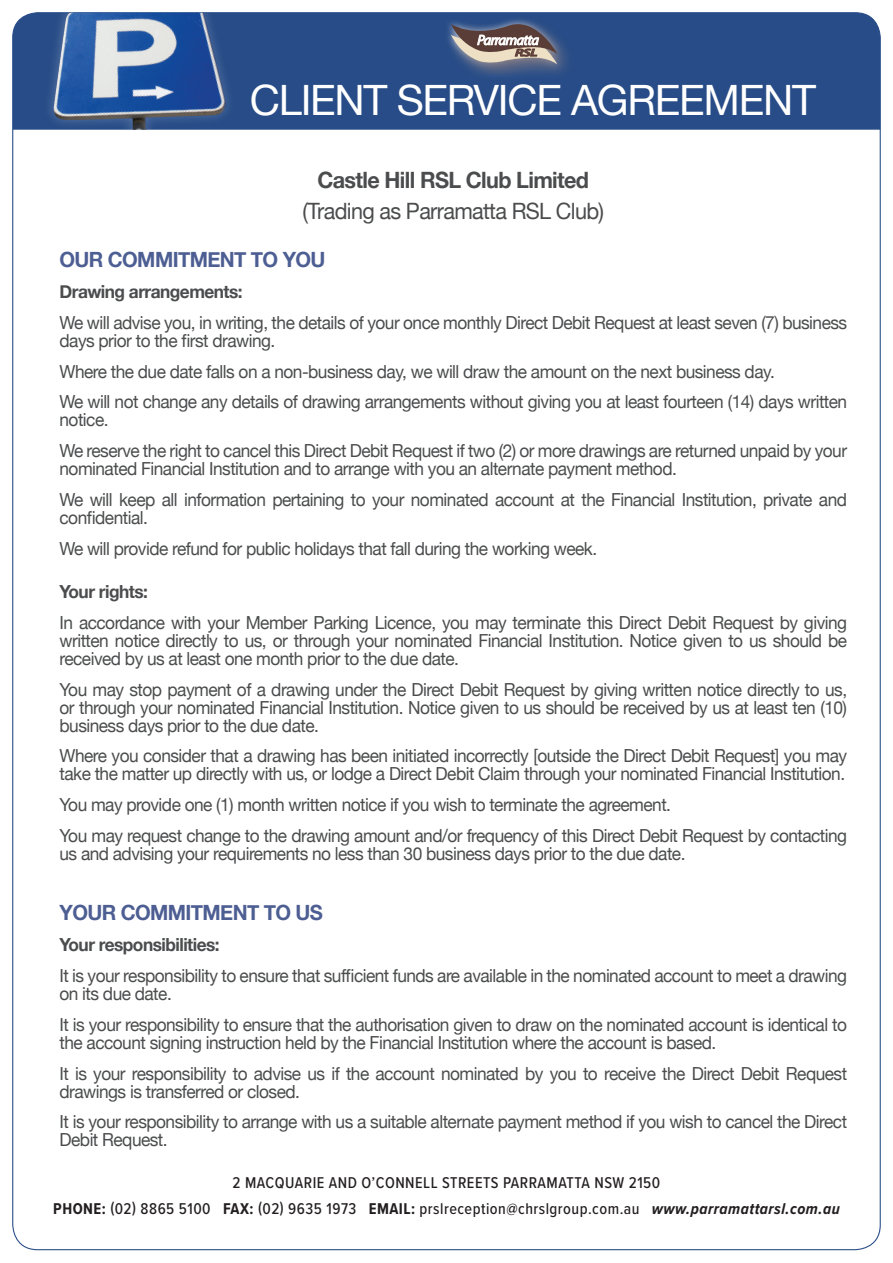
<style>
.page{position:relative;width:893px;height:1263px;background:#fff}
.page>*{position:absolute;margin:0;border:0;box-sizing:border-box;transform-origin:0 0}
.t1{font:41.85px "Helvetica Neue";letter-spacing:-.03em;color:#fff}
.t2{font:22.5px "Helvetica Neue";letter-spacing:-.03em;color:#4b4c4d;scale:.96 1}
.t3{font:700 22.5px "Helvetica Neue";letter-spacing:-.03em;color:#4b4c4d;scale:.96 1}
.t4{font:700 21px "Helvetica Neue";letter-spacing:-.03em;color:#4d5e93;scale:.96 1}
.t5{font:18px/18px "Helvetica Neue";letter-spacing:-.03em;color:#4b4c4d;scale:.96 1}
.t6{font:700 18px "Helvetica Neue";letter-spacing:-.03em;color:#4b4c4d;scale:.96 1}
.t7{font:500 16.2px/26.4px "Proxima Nova Cond";letter-spacing:.03em;color:#231f20;text-align:center}
.t8{font:italic 14.4px "Myriad Pro";letter-spacing:-.035em;color:#fff}
.t9{font:italic 600 10.5px "Myriad Pro";color:#5b3d37;scale:1.49 1}
.s1{font-weight:700}
.s2{font-weight:700;font-style:italic}
</style>
<div class="page">
<div style="left:256px;top:13px;width:624px;height:117px;background:#274c87"></div>
<div style="left:13px;top:13px;width:243px;height:117px;background:#274c87"></div>
<img style="left:53px;top:13px;width:174px;height:117px">
<div style="left:443px;top:14px;width:133px;height:67px;background:#274c87"></div>
<div style="left:445px;top:17px;width:126px;height:58px;background:#5b3d37;opacity:.5"></div>
<svg style="left:451px;top:24px;width:106px;height:41px;background:#847e83"></svg>
<p class="t8" style="left:477px;top:31px;width:64px">Parramatta</p>
<p class="t9" style="left:515px;top:46px;width:17px">RSL</p>
<p class="t1" style="left:250px;top:75px;width:568px">CLIENT SERVICE AGREEMENT</p>
<p class="t3" style="left:318px;top:166px;width:284px">Castle Hill RSL Club Limited</p>
<p class="t2" style="left:303px;top:197px;width:316px">(Trading as Parramatta RSL Club)</p>
<p class="t4" style="left:60px;top:247px;width:279px">OUR COMMITMENT TO YOU</p>
<p class="t6" style="left:60px;top:280px;width:192px">Drawing arrangements:</p>
<p class="t5" style="left:60px;top:313px;width:822px">We will advise you, in writing, the details of your once monthly Direct Debit Request at least seven (7) business days prior to the first drawing.</p>
<p class="t5" style="left:60px;top:362px;width:747px">Where the due date falls on a non-business day, we will draw the amount on the next business day.</p>
<p class="t5" style="left:60px;top:393px;width:822px">We will not change any details of drawing arrangements without giving you at least fourteen (14) days written notice.</p>
<p class="t5" style="left:60px;top:441px;width:822px">We reserve the right to cancel this Direct Debit Request if two (2) or more drawings are returned unpaid by your nominated Financial Institution and to arrange with you an alternate payment method.</p>
<p class="t5" style="left:60px;top:490px;width:822px">We will keep all information pertaining to your nominated account at the Financial Institution, private and confidential.</p>
<p class="t5" style="left:60px;top:539px;width:561px">We will provide refund for public holidays that fall during the working week.</p>
<p class="t6" style="left:60px;top:581px;width:94px">Your rights:</p>
<p class="t5" style="left:60px;top:613px;width:822px;text-align:justify">In accordance with your Member Parking Licence, you may terminate this Direct Debit Request by giving written notice directly to us, or through your nominated Financial Institution. Notice given to us should be received by us at least one month prior to the due date.</p>
<p class="t5" style="left:60px;top:680px;width:822px;text-align:justify">You may stop payment of a drawing under the Direct Debit Request by giving written notice directly to us, or through your nominated Financial Institution. Notice given to us should be received by us at least ten (10) business days prior to the due date.</p>
<p class="t5" style="left:60px;top:747px;width:822px">Where you consider that a drawing has been initiated incorrectly [outside the Direct Debit Request] you may take the matter up directly with us, or lodge a Direct Debit Claim through your nominated Financial Institution.</p>
<p class="t5" style="left:60px;top:795px;width:639px">You may provide one (1) month written notice if you wish to terminate the agreement.</p>
<p class="t5" style="left:60px;top:826px;width:822px">You may request change to the drawing amount and/or frequency of this Direct Debit Request by contacting us and advising your requirements no less than 30 business days prior to the due date.</p>
<p class="t4" style="left:60px;top:900px;width:276px">YOUR COMMITMENT TO US</p>
<p class="t6" style="left:60px;top:934px;width:168px">Your responsibilities:</p>
<p class="t5" style="left:60px;top:966px;width:822px">It is your responsibility to ensure that sufficient funds are available in the nominated account to meet a drawing on its due date.</p>
<p class="t5" style="left:60px;top:1015px;width:822px">It is your responsibility to ensure that the authorisation given to draw on the nominated account is identical to the account signing instruction held by the Financial Institution where the account is based.</p>
<p class="t5" style="left:60px;top:1064px;width:822px">It is your responsibility to advise us if the account nominated by you to receive the Direct Debit Request drawings is transferred or closed.</p>
<p class="t5" style="left:60px;top:1113px;width:822px">It is your responsibility to arrange with us a suitable alternate payment method if you wish to cancel the Direct<br>Debit Request.</p>
<p class="t7" style="left:53px;top:1169px;width:788px">2 MACQUARIE AND O’CONNELL STREETS PARRAMATTA NSW 2150<br><span class="s1">PHONE:</span> (02) 8865 5100 <span class="s1">FAX:</span> (02) 9635 1973 <span class="s1">EMAIL:</span> prslreception@chrslgroup.com.au <span class="s2">www.parramattarsl.com.au</span></p>
</div>
